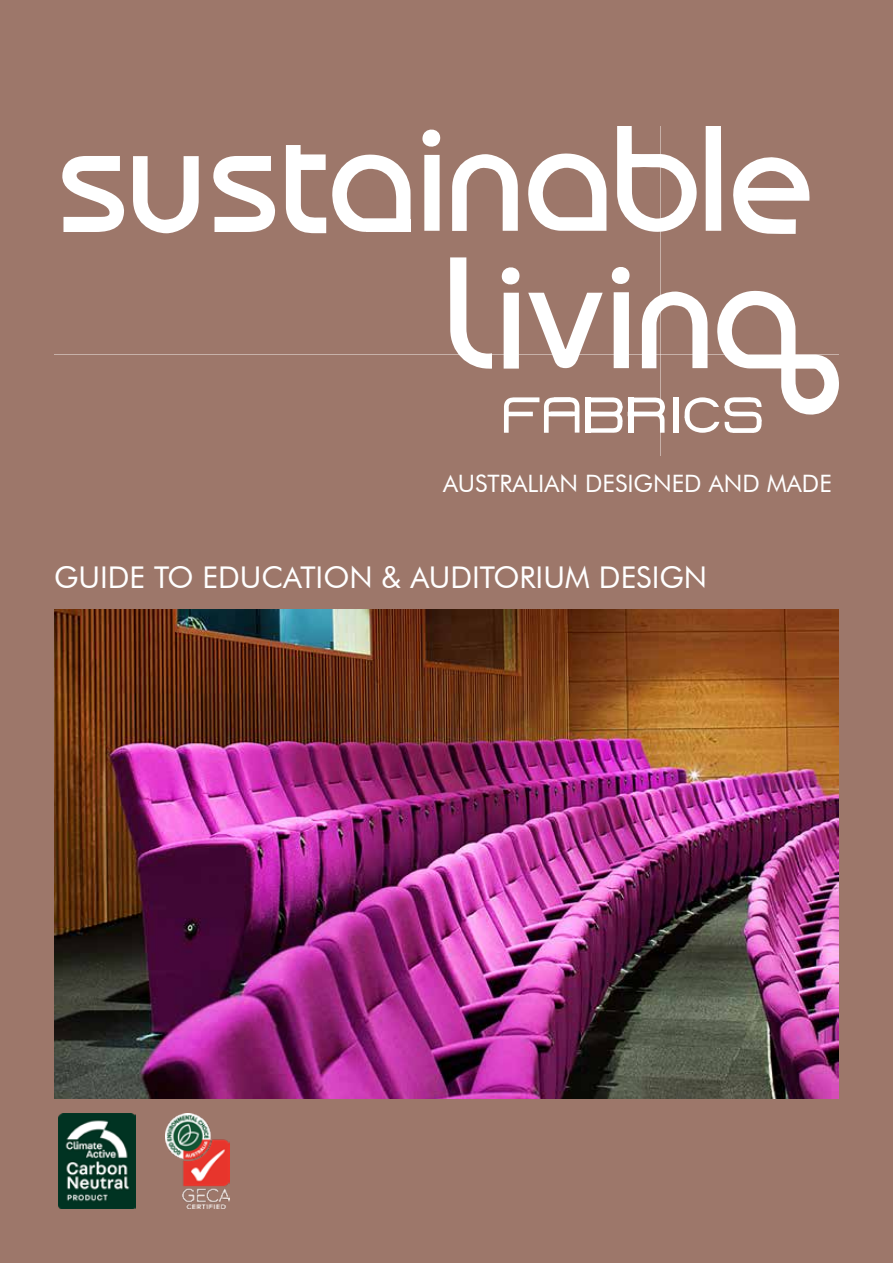
<style>
.page{position:relative;width:893px;height:1263px;background:#9d776a}
.page>*{position:absolute;margin:0;border:0;box-sizing:border-box;transform-origin:0 0}
.t1{font:500 144px/136.8px "Bauhaus";letter-spacing:-.045em;color:#fff;text-align:right}
.t2{font:500 46.35px "Bauhaus";color:#fff;scale:1.11 1}
.t3{font:30px "Futura BT";color:#fff}
.t4{font:24px "Futura BT";color:#fff}
</style>
<div class="page">
<svg style="left:286px;top:145px;width:125px;height:88px"></svg>
<div style="left:366px;top:219px;width:45px;height:13px;background:#fff"></div>
<svg style="left:450px;top:257px;width:42px;height:97px"></svg>
<svg style="left:54px;top:354px;width:785px;height:61px"></svg>
<svg style="left:504px;top:127px;width:306px;height:328px"></svg>
<img style="left:59px;top:1114px;width:76px;height:94px">
<img style="left:166px;top:1114px;width:64px;height:94px">
<img style="left:54px;top:609px;width:785px;height:489px">
<h1 class="t1" style="left:54px;top:105px;width:682px">sus in l i in</h1>
<h2 class="t2" style="left:668px;top:385px;width:15px">I</h2>
<p class="t4" style="left:443px;top:469px;width:390px">AUSTRALIAN DESIGNED AND MADE</p>
<p class="t3" style="left:54px;top:559px;width:655px">GUIDE TO EDUCATION &amp; AUDITORIUM DESIGN</p>
</div>
